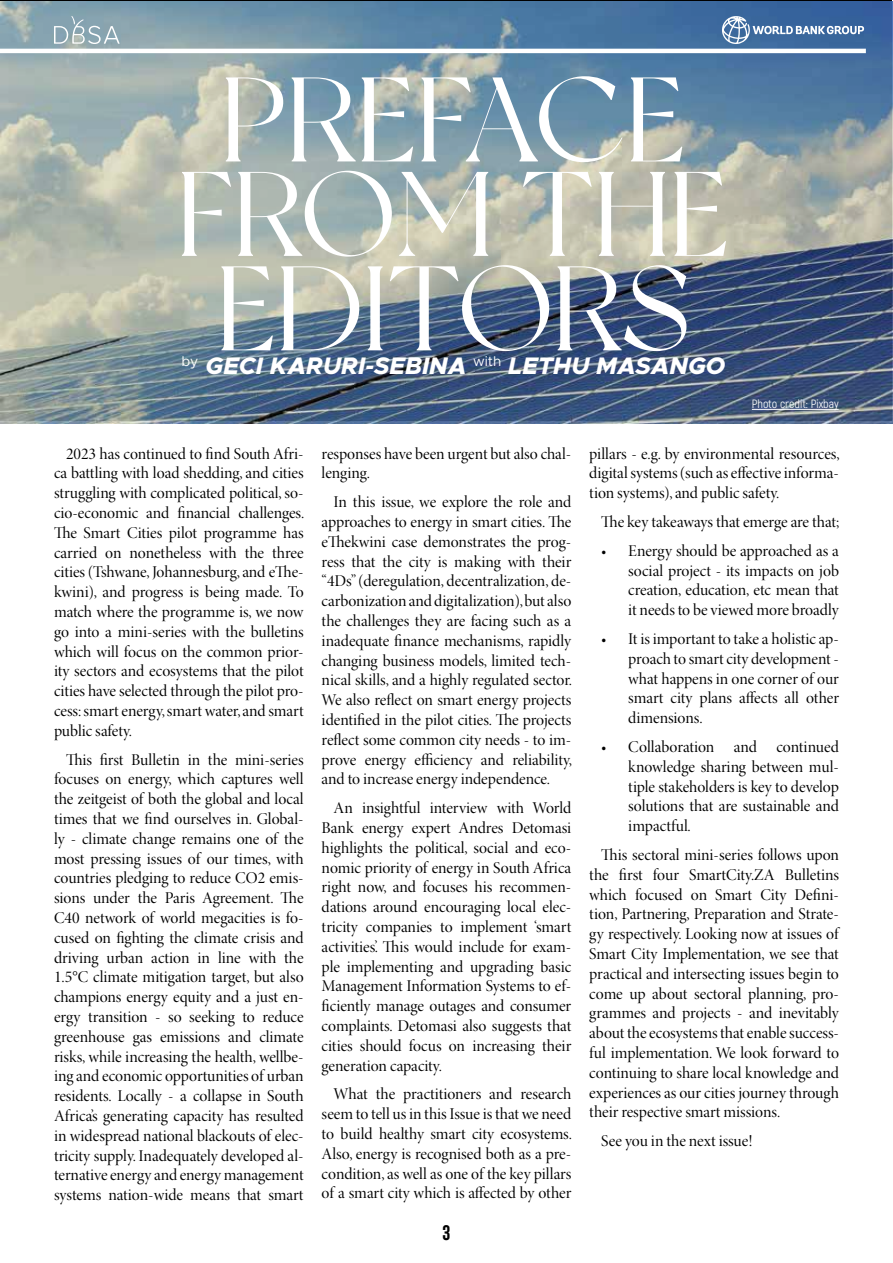
<style>
.page{position:relative;width:893px;height:1263px;background:#fff}
.page>*{position:absolute;margin:0;border:0;box-sizing:border-box;transform-origin:0 0}
.t1{font:120px/94.5px "New York";color:#fff;text-align:center}
.t2{font:italic 800 24px "Metropolis";color:#fff}
.t3{font:600 21px "Zuume Cut";color:#000}
.t4{font:16.5px/19.8px "Minion Pro Disp";letter-spacing:-.005em;color:#000;text-align:justify}
.t5{font:12px "Akrobat";color:#fff}
</style>
<div class="page">
<img style="left:0;top:1px;width:893px;height:422px">
<svg style="left:54px;top:16px;width:66px;height:28px;background:#9cb3bc"></svg>
<svg style="left:722px;top:16px;width:142px;height:28px;background:#5f83af"></svg>
<hr style="left:0;top:49px;width:866px;height:4px;background:#fff">
<hr style="left:752px;top:409px;width:87px;height:1px;background:#fff">
<h1 class="t1" style="left:177px;top:73px;width:554px">PREFACE<br>FROM THE</h1>
<h1 class="t1" style="left:217px;top:262px;width:475px">EDITORS</h1>
<h2 class="t2" style="left:181px;top:351px;width:545px"><sup>by</sup> GECI KARURI-SEBINA <sup>with</sup> LETHU MASANGO</h2>
<p class="t5" style="left:752px;top:397px;width:88px">Photo credit: Pixbay</p>
<p class="t4" style="left:54px;top:444px;width:252px;text-indent:12px">2023 has continued to find South Afri&shy;ca battling with load shedding, and cities struggling with complicated political, so&shy;cio-economic and financial challenges.<br>The Smart Cities pilot programme has carried on nonetheless with the three cities (Tshwane, Johannesburg, and eThe&shy;kwini), and progress is being made. To match where the programme is, we now go into a mini-series with the bulletins which will focus on the common prior&shy;ity sectors and ecosystems that the pilot cities have selected through the pilot pro&shy;cess: smart energy, smart water, and smart public safety.</p>
<p class="t4" style="left:54px;top:750px;width:251px;text-indent:12px">This first Bulletin in the mini-series focuses on energy, which captures well the zeitgeist of both the global and local times that we find ourselves in. Global&shy;ly - climate change remains one of the most pressing issues of our times, with countries pledging to reduce CO2 emis&shy;sions under the Paris Agreement. The C40 network of world megacities is fo&shy;cused on fighting the climate crisis and driving urban action in line with the 1.5°C climate mitigation target, but also champions energy equity and a just en&shy;ergy transition - so seeking to reduce greenhouse gas emissions and climate risks, while increasing the health, wellbe&shy;ing and economic opportunities of urban residents. Locally - a collapse in South Africa’s generating capacity has resulted in widespread national blackouts of elec&shy;tricity supply. Inadequately developed al&shy;ternative energy and energy management systems nation-wide means that smart</p>
<p class="t4" style="left:322px;top:444px;width:251px">responses have been urgent but also chal&shy;lenging.</p>
<p class="t4" style="left:322px;top:492px;width:252px;text-indent:12px">In this issue, we explore the role and approaches to energy in smart cities. The eThekwini case demonstrates the prog&shy;ress that the city is making with their “4Ds” (deregulation, decentralization, de&shy;carbonization and digitalization), but also the challenges they are facing such as a inadequate finance mechanisms, rapidly changing business models, limited tech&shy;nical skills, and a highly regulated sector.<br>We also reflect on smart energy projects identified in the pilot cities. The projects reflect some common city needs - to im&shy;prove energy efficiency and reliability, and to increase energy independence.</p>
<p class="t4" style="left:322px;top:798px;width:251px;text-indent:12px">An insightful interview with World Bank energy expert Andres Detomasi highlights the political, social and eco&shy;nomic priority of energy in South Africa right now, and focuses his recommen&shy;dations around encouraging local elec&shy;tricity companies to implement ‘smart activities’. This would include for exam&shy;ple implementing and upgrading basic Management Information Systems to ef&shy;ficiently manage outages and consumer complaints. Detomasi also suggests that cities should focus on increasing their generation capacity.</p>
<p class="t4" style="left:322px;top:1085px;width:252px;text-indent:12px">What the practitioners and research seem to tell us in this Issue is that we need to build healthy smart city ecosystems.<br>Also, energy is recognised both as a pre&shy;condition, as well as one of the key pillars of a smart city which is affected by other</p>
<p class="t3" style="left:443px;top:1222px;width:9px">3</p>
<p class="t4" style="left:589px;top:444px;width:252px">pillars - e.g. by environmental resources, digital systems (such as effective informa&shy;tion systems), and public safety.</p>
<p class="t4" style="left:601px;top:512px;width:240px">The key takeaways that emerge are that;</p>
<p class="t4" style="left:628px;top:541px;width:212px;text-indent:-27px">• Energy should be approached as a social project - its impacts on job creation, education, etc mean that it needs to be viewed more broadly</p>
<p class="t4" style="left:628px;top:629px;width:212px;text-indent:-27px">• It is important to take a holistic ap&shy;proach to smart city development - what happens in one corner of our smart city plans affects all other dimensions.</p>
<p class="t4" style="left:628px;top:737px;width:212px;text-indent:-27px">• Collaboration and continued knowledge sharing between mul&shy;tiple stakeholders is key to develop solutions that are sustainable and impactful.</p>
<p class="t4" style="left:589px;top:845px;width:251px;text-indent:12px">This sectoral mini-series follows upon the first four SmartCity.ZA Bulletins which focused on Smart City Defini&shy;tion, Partnering, Preparation and Strate&shy;gy respectively. Looking now at issues of Smart City Implementation, we see that practical and intersecting issues begin to come up about sectoral planning, pro&shy;grammes and projects - and inevitably about the ecosystems that enable success&shy;ful implementation. We look forward to continuing to share local knowledge and experiences as our cities journey through their respective smart missions.</p>
<p class="t4" style="left:601px;top:1131px;width:153px">See you in the next issue!</p>
</div>
